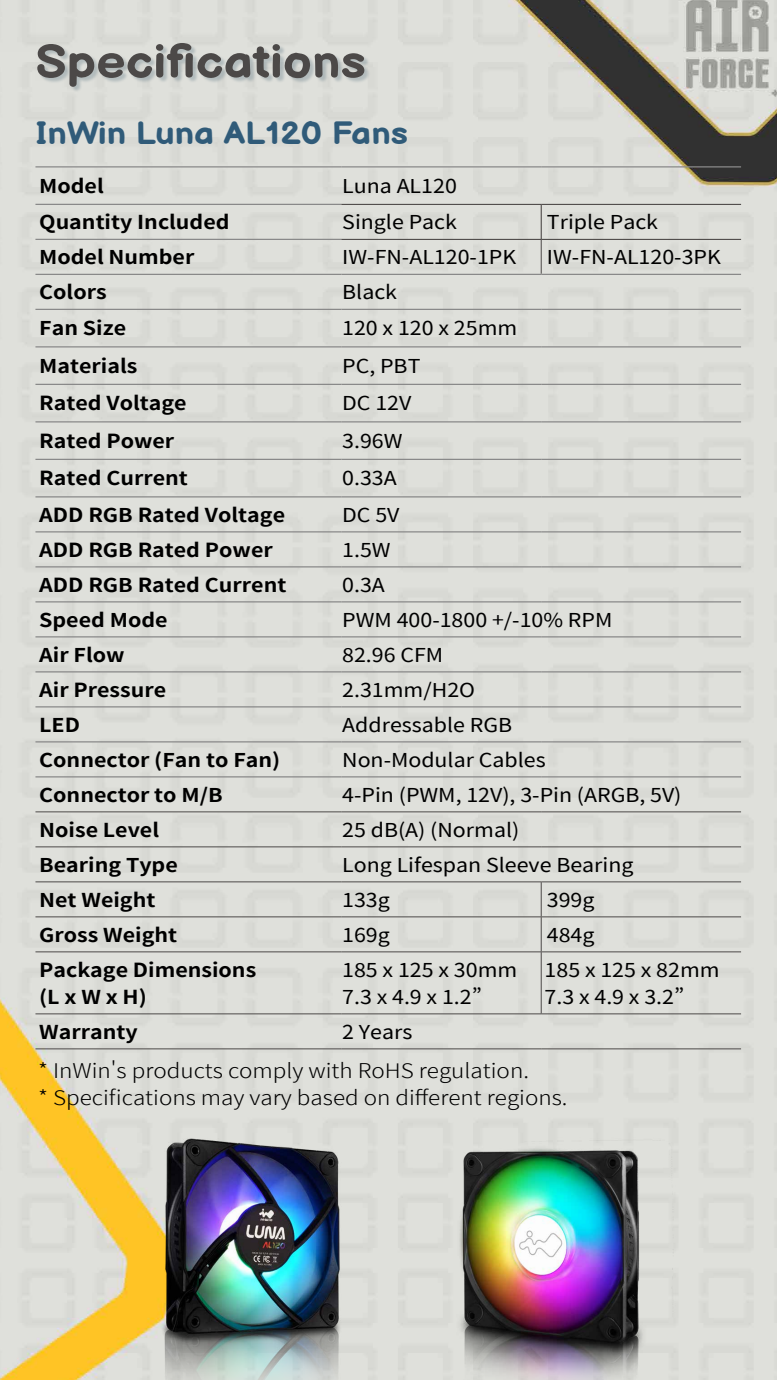
<style>
.page{position:relative;width:777px;height:1380px;background:#fff}
.page>*{position:absolute;margin:0;border:0;box-sizing:border-box;transform-origin:0 0}
.t1{font:700 46.12px "Balsamiq Sans";color:#4c4948;scale:1.11 1}
.t2{font:700 31.5px "Balsamiq Sans";color:#305b79;scale:1.11 1}
.t3{font:300 20.25px/27px "Taipei Sans TC Beta";color:#000;scale:1.11 1}
.t4{font:19.12px/27px "Taipei Sans TC Beta";color:#000;scale:1.12 1}
.t5{font:700 19.12px/27px "Taipei Sans TC Beta";color:#000;scale:1.12 1}
</style>
<div class="page">
<img style="left:0;top:0;width:776px;height:1380px">
<hr style="left:35px;top:166px;width:306px;height:2px;background:#898989">
<hr style="left:341px;top:166px;width:200px;height:2px;background:#898989">
<hr style="left:541px;top:166px;width:199px;height:2px;background:#898989">
<hr style="left:35px;top:204px;width:306px;height:1px;background:#898989">
<hr style="left:35px;top:239px;width:306px;height:1px;background:#898989">
<hr style="left:35px;top:274px;width:306px;height:1px;background:#898989">
<hr style="left:35px;top:309px;width:306px;height:1px;background:#898989">
<hr style="left:341px;top:309px;width:200px;height:1px;background:#898989">
<hr style="left:541px;top:309px;width:199px;height:1px;background:#898989">
<hr style="left:35px;top:346px;width:306px;height:2px;background:#898989">
<hr style="left:341px;top:346px;width:200px;height:2px;background:#898989">
<hr style="left:541px;top:346px;width:199px;height:2px;background:#898989">
<hr style="left:35px;top:384px;width:306px;height:1px;background:#898989">
<hr style="left:341px;top:384px;width:200px;height:1px;background:#898989">
<hr style="left:541px;top:384px;width:199px;height:1px;background:#898989">
<hr style="left:35px;top:421px;width:306px;height:1px;background:#898989">
<hr style="left:341px;top:421px;width:200px;height:1px;background:#898989">
<hr style="left:541px;top:421px;width:199px;height:1px;background:#898989">
<hr style="left:35px;top:459px;width:306px;height:1px;background:#898989">
<hr style="left:341px;top:459px;width:200px;height:1px;background:#898989">
<hr style="left:541px;top:459px;width:199px;height:1px;background:#898989">
<hr style="left:35px;top:496px;width:306px;height:2px;background:#898989">
<hr style="left:341px;top:496px;width:200px;height:2px;background:#898989">
<hr style="left:541px;top:496px;width:199px;height:2px;background:#898989">
<hr style="left:35px;top:531px;width:306px;height:1px;background:#898989">
<hr style="left:341px;top:531px;width:200px;height:1px;background:#898989">
<hr style="left:541px;top:531px;width:199px;height:1px;background:#898989">
<hr style="left:35px;top:566px;width:306px;height:2px;background:#898989">
<hr style="left:341px;top:566px;width:200px;height:2px;background:#898989">
<hr style="left:541px;top:566px;width:199px;height:2px;background:#898989">
<hr style="left:35px;top:601px;width:306px;height:1px;background:#898989">
<hr style="left:341px;top:601px;width:200px;height:1px;background:#898989">
<hr style="left:541px;top:601px;width:199px;height:1px;background:#898989">
<hr style="left:35px;top:636px;width:306px;height:2px;background:#898989">
<hr style="left:341px;top:636px;width:200px;height:2px;background:#898989">
<hr style="left:541px;top:636px;width:199px;height:2px;background:#898989">
<hr style="left:35px;top:671px;width:306px;height:1px;background:#898989">
<hr style="left:341px;top:671px;width:200px;height:1px;background:#898989">
<hr style="left:541px;top:671px;width:199px;height:1px;background:#898989">
<hr style="left:35px;top:706px;width:306px;height:2px;background:#898989">
<hr style="left:341px;top:706px;width:200px;height:2px;background:#898989">
<hr style="left:541px;top:706px;width:199px;height:2px;background:#898989">
<hr style="left:35px;top:741px;width:306px;height:1px;background:#898989">
<hr style="left:341px;top:741px;width:200px;height:1px;background:#898989">
<hr style="left:541px;top:741px;width:199px;height:1px;background:#898989">
<hr style="left:35px;top:776px;width:306px;height:2px;background:#898989">
<hr style="left:341px;top:776px;width:200px;height:2px;background:#898989">
<hr style="left:541px;top:776px;width:199px;height:2px;background:#898989">
<hr style="left:341px;top:204px;width:200px;height:1px;background:#3e3a39">
<hr style="left:341px;top:239px;width:200px;height:1px;background:#3e3a39">
<hr style="left:540px;top:240px;width:1px;height:34px;background:#4c4948">
<hr style="left:341px;top:274px;width:200px;height:1px;background:#898989">
<hr style="left:541px;top:274px;width:199px;height:1px;background:#898989">
<hr style="left:35px;top:812px;width:306px;height:1px;background:#4c4948">
<hr style="left:341px;top:812px;width:200px;height:1px;background:#4c4948">
<hr style="left:541px;top:812px;width:199px;height:1px;background:#4c4948">
<hr style="left:35px;top:847px;width:306px;height:1px;background:#4c4948">
<hr style="left:341px;top:847px;width:200px;height:1px;background:#4c4948">
<hr style="left:541px;top:847px;width:199px;height:1px;background:#4c4948">
<hr style="left:35px;top:882px;width:306px;height:1px;background:#4c4948">
<hr style="left:35px;top:917px;width:306px;height:1px;background:#4c4948">
<hr style="left:35px;top:952px;width:306px;height:1px;background:#4c4948">
<hr style="left:35px;top:1014px;width:306px;height:1px;background:#4c4948">
<hr style="left:35px;top:1049px;width:306px;height:1px;background:#4c4948">
<hr style="left:341px;top:882px;width:200px;height:1px;background:#4c4948">
<hr style="left:541px;top:882px;width:199px;height:1px;background:#4c4948">
<hr style="left:540px;top:882px;width:1px;height:35px;background:#4c4948">
<hr style="left:341px;top:917px;width:200px;height:1px;background:#4c4948">
<hr style="left:541px;top:917px;width:199px;height:1px;background:#4c4948">
<hr style="left:540px;top:917px;width:1px;height:35px;background:#4c4948">
<hr style="left:341px;top:952px;width:200px;height:1px;background:#4c4948">
<hr style="left:541px;top:952px;width:199px;height:1px;background:#4c4948">
<hr style="left:540px;top:952px;width:1px;height:62px;background:#4c4948">
<hr style="left:341px;top:1014px;width:200px;height:1px;background:#4c4948">
<hr style="left:541px;top:1014px;width:199px;height:1px;background:#4c4948">
<hr style="left:341px;top:1049px;width:200px;height:1px;background:#4c4948">
<hr style="left:541px;top:1049px;width:199px;height:1px;background:#4c4948">
<hr style="left:541px;top:204px;width:199px;height:1px;background:#3e3a39">
<hr style="left:540px;top:205px;width:1px;height:34px;background:#3e3a39">
<hr style="left:541px;top:239px;width:199px;height:1px;background:#3e3a39">
<div style="left:38px;top:44px;width:332px;height:49px;background:#627a86;opacity:.35"></div>
<img style="left:136px;top:1128px;width:242px;height:252px">
<img style="left:434px;top:1123px;width:266px;height:257px">
<h1 class="t1" style="left:35px;top:22px;width:299px">Specifications</h1>
<h2 class="t2" style="left:35px;top:106px;width:337px">InWin Luna AL120 Fans</h2>
<p class="t5" style="left:39px;top:173px;width:59px">Model</p>
<p class="t4" style="left:342px;top:173px;width:104px">Luna AL120</p>
<p class="t5" style="left:39px;top:209px;width:171px">Quantity Included</p>
<p class="t4" style="left:342px;top:209px;width:104px">Single Pack</p>
<p class="t4" style="left:546px;top:209px;width:101px">Triple Pack</p>
<p class="t5" style="left:39px;top:244px;width:140px">Model Number</p>
<p class="t4" style="left:342px;top:244px;width:157px">IW-FN-AL120-1PK</p>
<p class="t4" style="left:546px;top:244px;width:157px">IW-FN-AL120-3PK</p>
<p class="t5" style="left:39px;top:279px;width:62px">Colors</p>
<p class="t4" style="left:342px;top:279px;width:50px">Black</p>
<p class="t5" style="left:39px;top:315px;width:79px">Fan Size</p>
<p class="t4" style="left:342px;top:315px;width:158px">120 x 120 x 25mm</p>
<p class="t5" style="left:39px;top:353px;width:89px">Materials</p>
<p class="t4" style="left:342px;top:353px;width:71px">PC, PBT</p>
<p class="t5" style="left:39px;top:390px;width:133px">Rated Voltage</p>
<p class="t4" style="left:342px;top:390px;width:63px">DC 12V</p>
<p class="t5" style="left:39px;top:428px;width:122px">Rated Power</p>
<p class="t4" style="left:342px;top:428px;width:55px">3.96W</p>
<p class="t5" style="left:39px;top:465px;width:134px">Rated Current</p>
<p class="t4" style="left:342px;top:465px;width:50px">0.33A</p>
<p class="t5" style="left:39px;top:502px;width:221px">ADD RGB Rated Voltage</p>
<p class="t4" style="left:342px;top:502px;width:53px">DC 5V</p>
<p class="t5" style="left:39px;top:537px;width:210px">ADD RGB Rated Power</p>
<p class="t4" style="left:342px;top:537px;width:45px">1.5W</p>
<p class="t5" style="left:39px;top:572px;width:222px">ADD RGB Rated Current</p>
<p class="t4" style="left:342px;top:572px;width:40px">0.3A</p>
<p class="t5" style="left:39px;top:607px;width:116px">Speed Mode</p>
<p class="t4" style="left:342px;top:607px;width:243px">PWM 400-1800 +/-10% RPM</p>
<p class="t5" style="left:39px;top:642px;width:78px">Air Flow</p>
<p class="t4" style="left:342px;top:642px;width:92px">82.96 CFM</p>
<p class="t5" style="left:39px;top:677px;width:115px">Air Pressure</p>
<p class="t4" style="left:342px;top:677px;width:120px">2.31mm/H2O</p>
<p class="t5" style="left:39px;top:712px;width:38px">LED</p>
<p class="t4" style="left:342px;top:712px;width:153px">Addressable RGB</p>
<p class="t5" style="left:39px;top:747px;width:217px">Connector (Fan to Fan)</p>
<p class="t4" style="left:342px;top:747px;width:183px">Non-Modular Cables</p>
<p class="t5" style="left:39px;top:782px;width:165px">Connector to M/B</p>
<p class="t4" style="left:342px;top:782px;width:304px">4-Pin (PWM, 12V), 3-Pin (ARGB, 5V)</p>
<p class="t5" style="left:39px;top:817px;width:108px">Noise Level</p>
<p class="t4" style="left:342px;top:817px;width:160px">25 dB(A) (Normal)</p>
<p class="t5" style="left:39px;top:852px;width:125px">Bearing Type</p>
<p class="t4" style="left:342px;top:852px;width:261px">Long Lifespan Sleeve Bearing</p>
<p class="t5" style="left:39px;top:887px;width:105px">Net Weight</p>
<p class="t4" style="left:342px;top:887px;width:44px">133g</p>
<p class="t4" style="left:546px;top:887px;width:44px">399g</p>
<p class="t5" style="left:39px;top:922px;width:125px">Gross Weight</p>
<p class="t4" style="left:342px;top:922px;width:44px">169g</p>
<p class="t4" style="left:546px;top:922px;width:44px">484g</p>
<p class="t5" style="left:39px;top:957px;width:195px">Package Dimensions (L x W x H)</p>
<p class="t4" style="left:342px;top:957px;width:158px">185 x 125 x 30mm<br>7.3 x 4.9 x 1.2”</p>
<p class="t4" style="left:544px;top:957px;width:158px">185 x 125 x 82mm<br>7.3 x 4.9 x 3.2”</p>
<p class="t5" style="left:39px;top:1019px;width:89px">Warranty</p>
<p class="t4" style="left:342px;top:1019px;width:64px">2 Years</p>
<p class="t3" style="left:38px;top:1058px;width:478px">* InWin's products comply with RoHS regulation.<br>* Specifications may vary based on different regions.</p>
</div>
